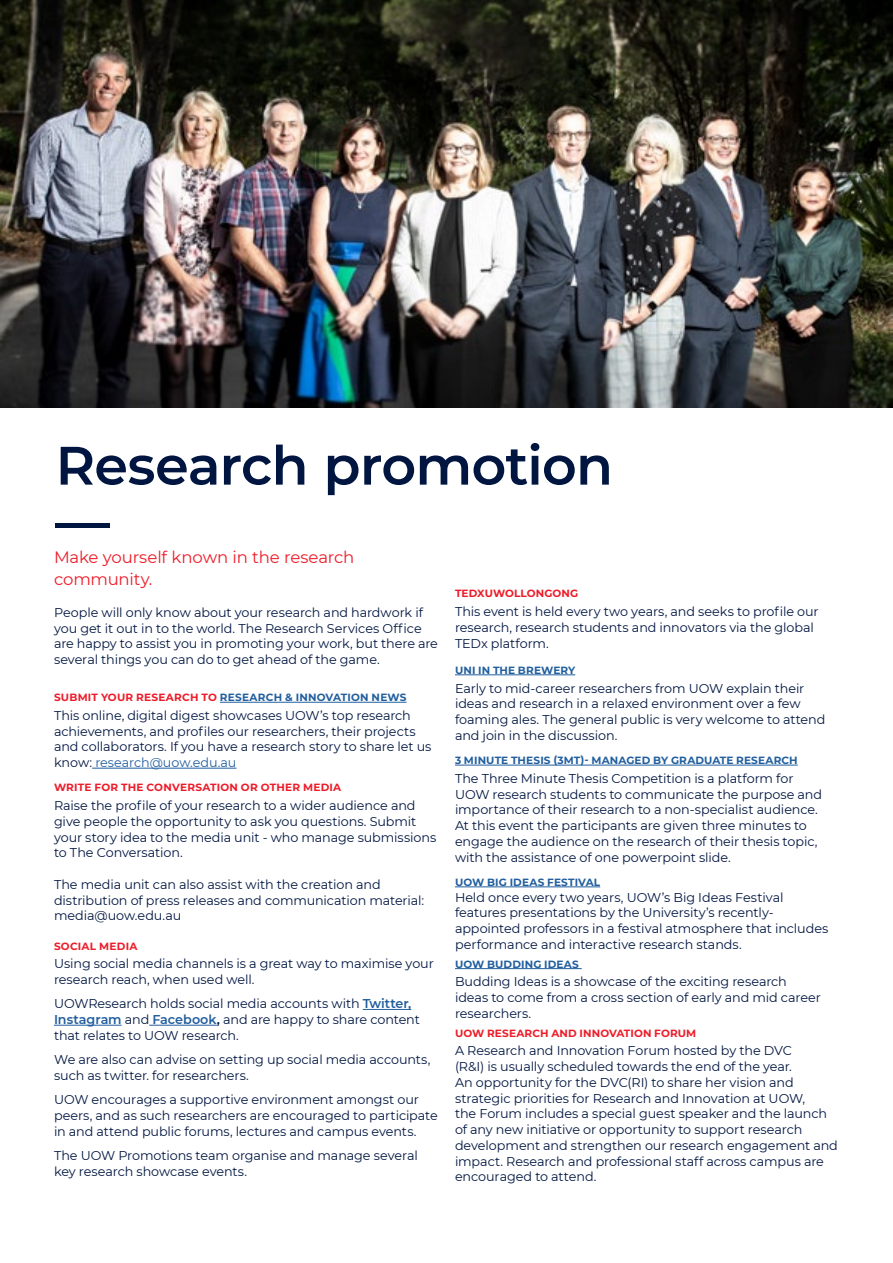
<style>
.page{position:relative;width:893px;height:1263px;background:#fff}
.page>*{position:absolute;margin:0;border:0;box-sizing:border-box;transform-origin:0 0}
.t1{font:600 54px "Montserrat";letter-spacing:-.015em;color:#001641}
.t2{font:16.5px "Montserrat";letter-spacing:-.01em;color:#ed1c29}
.t3{font:12.75px/15.8px "Montserrat";letter-spacing:-.005em;color:#001641}
.t4{font:700 10.5px "Montserrat";letter-spacing:.015em;color:#215e9e}
.t5{font:700 10.5px "Montserrat";letter-spacing:.015em;color:#ed1c29}
.s1{color:#ed1c29}
.s2{color:#215e9e}
.s3{font-weight:600;color:#215e9e}
.s4{font-weight:600}
</style>
<div class="page">
<img style="left:0;top:0;width:893px;height:407px">
<hr style="left:220px;top:702px;width:187px;height:1px;background:#215e9e">
<hr style="left:92px;top:768px;width:144px;height:1px;background:#215e9e">
<hr style="left:363px;top:1009px;width:48px;height:1px;background:#215e9e">
<hr style="left:54px;top:1025px;width:68px;height:1px;background:#215e9e">
<hr style="left:149px;top:1025px;width:68px;height:1px;background:#215e9e">
<hr style="left:455px;top:674px;width:120px;height:1px;background:#215e9e">
<hr style="left:455px;top:765px;width:343px;height:1px;background:#215e9e">
<hr style="left:455px;top:886px;width:145px;height:1px;background:#215e9e">
<hr style="left:455px;top:968px;width:127px;height:1px;background:#215e9e">
<h1 class="t1" style="left:56px;top:427px;width:559px">Research promotion</h1>
<h1 class="t1" style="left:56px;top:483px;width:55px">—</h1>
<p class="t2" style="left:54px;top:546px;width:302px">Make yourself known in the research</p>
<p class="t2" style="left:54px;top:568px;width:100px">community.</p>
<p class="t3" style="left:54px;top:604px;width:385px">People will only know about your research and hardwork if you get it out in to the world. The Research Services Office are happy to assist you in promoting your work, but there are several things you can do to get ahead of the game.</p>
<p class="t4" style="left:54px;top:690px;width:354px"><span class="s1">SUBMIT YOUR RESEARCH TO</span> RESEARCH &amp; INNOVATION NEWS</p>
<p class="t3" style="left:54px;top:707px;width:379px">This online, digital digest showcases UOW’s top research achievements, and profiles our researchers, their projects and collaborators. If you have a research story to share let us know: <span class="s2">research@uow.edu.au</span></p>
<p class="t5" style="left:54px;top:780px;width:289px">WRITE FOR THE CONVERSATION OR OTHER MEDIA</p>
<p class="t3" style="left:54px;top:797px;width:384px">Raise the profile of your research to a wider audience and give people the opportunity to ask you questions. Submit your story idea to the media unit - who manage submissions to The Conversation.</p>
<p class="t3" style="left:54px;top:876px;width:372px">The media unit can also assist with the creation and distribution of press releases and communication material: media@uow.edu.au</p>
<p class="t5" style="left:54px;top:938px;width:85px">SOCIAL MEDIA</p>
<p class="t3" style="left:54px;top:956px;width:381px">Using social media channels is a great way to maximise your research reach, when used well.</p>
<p class="t3" style="left:54px;top:996px;width:367px">UOWResearch holds social media accounts with <span class="s3">Twitter,<br>Instagram</span> and <span class="s3">Facebook</span><span class="s4">,</span> and are happy to share content that relates to UOW research.</p>
<p class="t3" style="left:54px;top:1051px;width:378px">We are also can advise on setting up social media accounts, such as twitter. for researchers.</p>
<p class="t3" style="left:54px;top:1091px;width:385px">UOW encourages a supportive environment amongst our peers, and as such researchers are encouraged to participate in and attend public forums, lectures and campus events.</p>
<p class="t3" style="left:54px;top:1147px;width:365px">The UOW Promotions team organise and manage several key research showcase events.</p>
<p class="t5" style="left:455px;top:586px;width:125px">TEDXUWOLLONGONG</p>
<p class="t3" style="left:455px;top:603px;width:365px">This event is held every two years, and seeks to profile our research, research students and innovators via the global<br>TEDx platform.</p>
<p class="t4" style="left:455px;top:662px;width:122px">UNI IN THE BREWERY</p>
<p class="t3" style="left:455px;top:680px;width:372px">Early to mid-career researchers from UOW explain their ideas and research in a relaxed environment over a few foaming ales. The general public is very welcome to attend and join in the discussion.</p>
<p class="t4" style="left:455px;top:753px;width:344px">3 MINUTE THESIS (3MT)- MANAGED BY GRADUATE RESEARCH</p>
<p class="t3" style="left:455px;top:770px;width:369px">The Three Minute Thesis Competition is a platform for UOW research students to communicate the purpose and importance of their research to a non-specialist audience.<br>At this event the participants are given three minutes to engage the audience on the research of their thesis topic, with the assistance of one powerpoint slide.</p>
<p class="t4" style="left:455px;top:874px;width:147px">UOW BIG IDEAS FESTIVAL</p>
<p class="t3" style="left:455px;top:889px;width:375px">Held once every two years, UOW’s Big Ideas Festival features presentations by the University’s recently&shy;appointed professors in a festival atmosphere that includes performance and interactive research stands.</p>
<p class="t4" style="left:455px;top:956px;width:125px">UOW BUDDING IDEAS</p>
<p class="t3" style="left:455px;top:973px;width:367px">Budding Ideas is a showcase of the exciting research ideas to come from a cross section of early and mid career researchers.</p>
<p class="t5" style="left:455px;top:1025px;width:243px">UOW RESEARCH AND INNOVATION FORUM</p>
<p class="t3" style="left:455px;top:1042px;width:384px">A Research and Innovation Forum hosted by the DVC<br>(R&amp;I) is usually scheduled towards the end of the year.<br>An opportunity for the DVC(RI) to share her vision and strategic priorities for Research and Innovation at UOW,<br>the Forum includes a special guest speaker and the launch of any new initiative or opportunity to support research development and strengthen our research engagement and impact. Research and professional staff across campus are encouraged to attend.</p>
</div>
